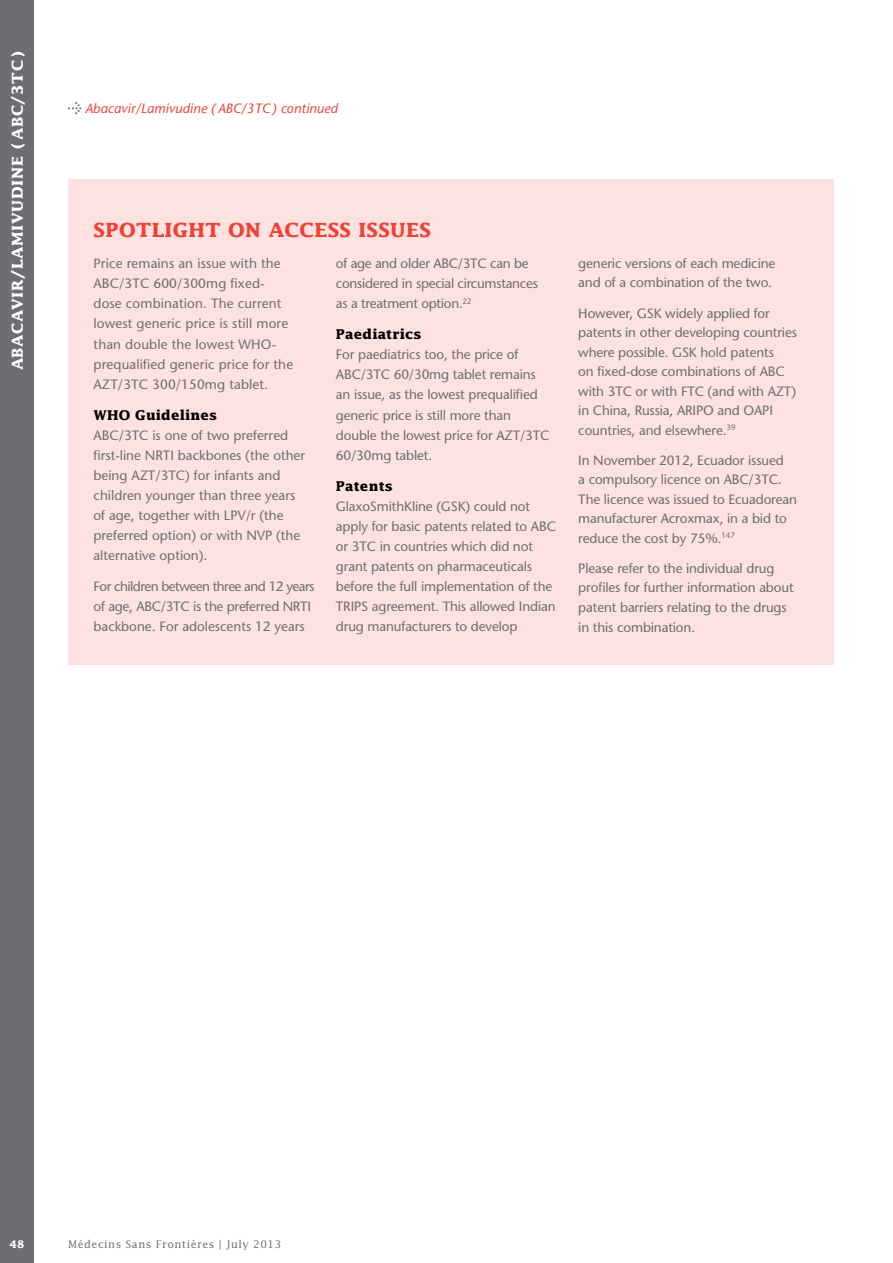
<style>
.page{position:relative;width:893px;height:1263px;background:#fff}
.page>*{position:absolute;margin:0;border:0;box-sizing:border-box;transform-origin:0 0}
.t1{font:700 19.5px "Lucida";color:#ef4135}
.t2{font:700 15px "Lucida";letter-spacing:.05em;color:#fff}
.t3{font:13.5px/20.1px "Stone Sans";letter-spacing:-.01em;color:#6d6e71}
.t4{font:13.5px/20.1px "Stone Sans";letter-spacing:.01em;color:#6d6e71}
.t5{font:italic 13.5px "Stone Sans";letter-spacing:.01em;color:#ef4135}
.t6{font:700 13.5px "Lucida";letter-spacing:.01em;color:#000}
.t7{font:10.5px "Lucida";letter-spacing:.05em;color:#6d6e71}
.t8{font:700 10.5px "Lucida";color:#fff}
</style>
<div class="page">
<hr style="left:892px;top:0;width:1px;height:136px;background:#ef4135">
<div style="left:0;top:0;width:34px;height:1263px;background:#6d6e71"></div>
<div style="left:68px;top:179px;width:765px;height:485px;background:#fde2e1"></div>
<svg style="left:68px;top:102px;width:13px;height:12px"></svg>
<p class="t2" style="left:9px;top:370px;width:321px;rotate:-90deg">Abacavir/Lamivudine ( ABC/3TC )</p>
<p class="t5" style="left:85px;top:100px;width:254px">Abacavir/Lamivudine ( ABC/3TC) continued</p>
<h1 class="t1" style="left:94px;top:218px;width:28px">Spotlight</h1>
<h1 class="t1" style="left:228px;top:218px;width:17px">on</h1>
<h1 class="t1" style="left:268px;top:218px;width:15px">access</h1>
<h1 class="t1" style="left:358px;top:218px;width:13px">issues</h1>
<p class="t4" style="left:94px;top:253px;width:201px">Price remains an issue with the<br>ABC/3TC 600/300mg fixed&shy;dose combination. The current lowest generic price is still more than double the lowest WHO&shy;prequalified generic price for the<br>AZT/3TC 300/150mg tablet.</p>
<p class="t6" style="left:94px;top:406px;width:125px">WHO Guidelines</p>
<p class="t3" style="left:94px;top:425px;width:213px">ABC/3TC is one of two preferred first-line NRTI backbones (the other being AZT/3TC) for infants and children younger than three years of age, together with LPV/r (the preferred option) or with NVP (the alternative option).</p>
<p class="t3" style="left:94px;top:576px;width:222px">For children between three and 12 years of age, ABC/3TC is the preferred NRTI backbone. For adolescents 12 years</p>
<p class="t3" style="left:336px;top:253px;width:203px">of age and older ABC/3TC can be considered in special circumstances as a treatment option.<sup>22</sup></p>
<p class="t6" style="left:336px;top:326px;width:87px">Paediatrics</p>
<p class="t3" style="left:336px;top:344px;width:215px">For paediatrics too, the price of<br>ABC/3TC 60/30mg tablet remains an issue, as the lowest prequalified generic price is still more than double the lowest price for AZT/3TC<br>60/30mg tablet.</p>
<p class="t6" style="left:336px;top:477px;width:58px">Patents</p>
<p class="t3" style="left:336px;top:496px;width:221px">GlaxoSmithKline (GSK) could not apply for basic patents related to ABC or 3TC in countries which did not grant patents on pharmaceuticals before the full implementation of the TRIPS agreement. This allowed Indian drug manufacturers to develop</p>
<p class="t3" style="left:578px;top:253px;width:199px;line-height:19.5px">generic versions of each medicine and of a combination of the two.</p>
<p class="t3" style="left:578px;top:303px;width:220px;line-height:19.5px">However, GSK widely applied for patents in other developing countries where possible. GSK hold patents<br>on fixed-dose combinations of ABC with 3TC or with FTC (and with AZT) in China, Russia, ARIPO and OAPI countries, and elsewhere.<sup>39</sup></p>
<p class="t3" style="left:578px;top:450px;width:220px;line-height:19.5px">In November 2012, Ecuador issued<br>a compulsory licence on ABC/3TC.<br>The licence was issued to Ecuadorean manufacturer Acroxmax, in a bid to reduce the cost by 75%.<sup>147</sup></p>
<p class="t3" style="left:578px;top:558px;width:217px;line-height:19.5px">Please refer to the individual drug profiles for further information about patent barriers relating to the drugs in this combination.</p>
<p class="t8" style="left:10px;top:1238px;width:16px">48</p>
<p class="t7" style="left:68px;top:1238px;width:215px">Médecins Sans Frontières | July 2013</p>
</div>
